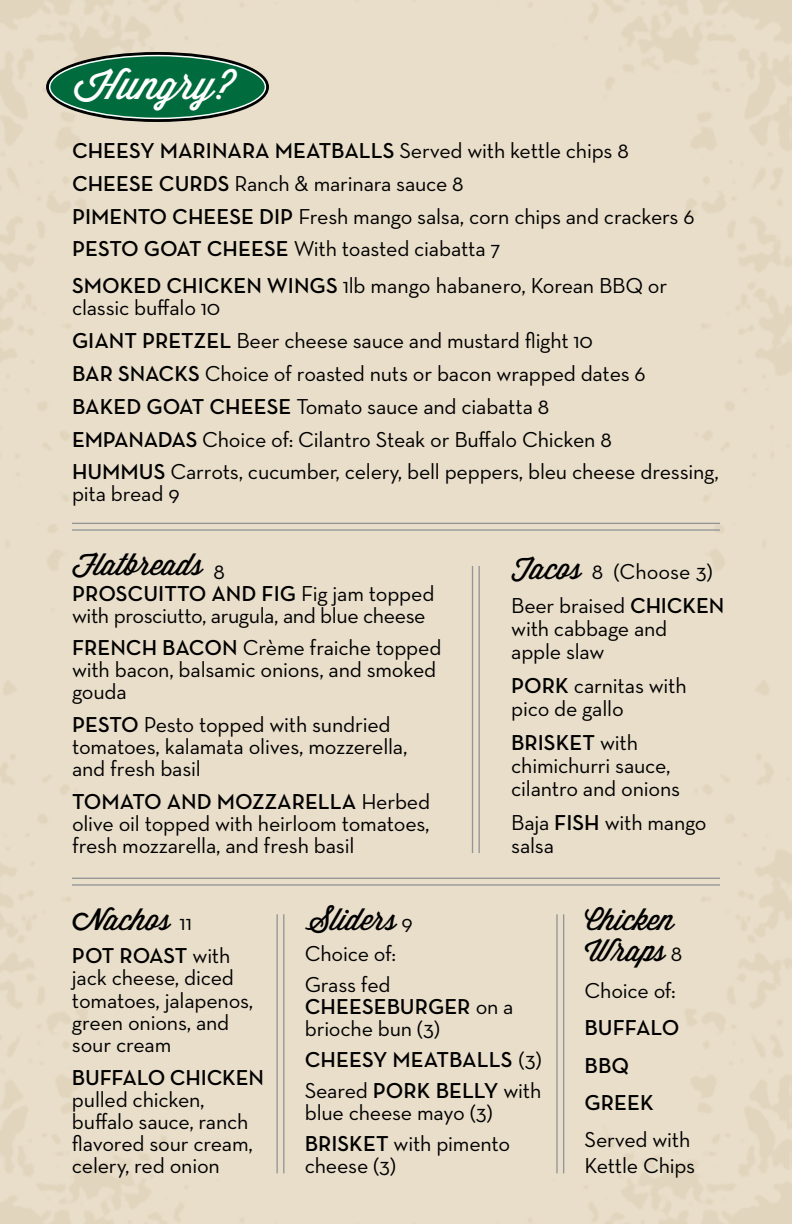
<style>
.page{position:relative;width:792px;height:1224px;background:#fff}
.page>*{position:absolute;margin:0;border:0;box-sizing:border-box;transform-origin:0 0}
.t1{font:40.8px "Wisdom Script AI";color:#fff}
.t2{font:30px/30.4px "Wisdom Script AI";color:#000}
.t3{font:22px/22px "Neutra Text";letter-spacing:-.01em;color:#000}
.t4{font:600 22px/37.2px "Neutra Text";color:#000}
.s1{font-weight:600}
.s2{font-family:"Wisdom Script AI";font-size:30px}
.s3{font-family:"Neutra Text";font-size:22px}
.s4{font-weight:400}
</style>
<div class="page">
<div style="left:0;top:0;width:791px;height:1224px;background:#e9deca"></div>
<hr style="left:791px;top:0;width:1px;height:1224px;background:#e9deca">
<div style="left:48px;top:53px;width:220px;height:68px;background:#006c3d;border-radius:50%"></div>
<div style="left:46px;top:52px;width:223px;height:70px;border:3px solid #000;border-radius:50%"></div>
<hr style="left:72px;top:878px;width:648px;height:1px;background:#939598">
<hr style="left:72px;top:884px;width:648px;height:2px;background:#939598">
<hr style="left:72px;top:523px;width:648px;height:1px;background:#939598">
<hr style="left:72px;top:529px;width:648px;height:2px;background:#939598">
<hr style="left:472px;top:566px;width:1px;height:287px;background:#939598">
<hr style="left:479px;top:566px;width:1px;height:287px;background:#939598">
<hr style="left:276px;top:914px;width:2px;height:259px;background:#939598">
<hr style="left:283px;top:914px;width:1px;height:259px;background:#939598">
<hr style="left:556px;top:914px;width:2px;height:259px;background:#939598">
<hr style="left:563px;top:914px;width:1px;height:259px;background:#939598">
<h1 class="t1" style="left:74px;top:53px;width:162px">Hungry?</h1>
<p class="t3" style="left:72px;top:134px;width:624px;line-height:32.8px"><span class="s1">CHEESY MARINARA MEATBALLS</span> Served with kettle chips 8<br><span class="s1">CHEESE CURDS</span> Ranch &amp; marinara sauce 8<br><span class="s1">PIMENTO CHEESE DIP</span> Fresh mango salsa, corn chips and crackers 6<br><span class="s1">PESTO GOAT CHEESE</span> With toasted ciabatta 7</p>
<p class="t3" style="left:72px;top:274px;width:597px"><span class="s1">SMOKED CHICKEN WINGS</span> 1lb mango habanero, Korean BBQ or classic buffalo 10</p>
<p class="t3" style="left:72px;top:324px;width:648px;line-height:32.8px"><span class="s1">GIANT PRETZEL</span> Beer cheese sauce and mustard flight 10<br><span class="s1">BAR SNACKS</span> Choice of roasted nuts or bacon wrapped dates 6<br><span class="s1">BAKED GOAT CHEESE</span> Tomato sauce and ciabatta 8<br><span class="s1">EMPANADAS</span> Choice of: Cilantro Steak or Buffalo Chicken 8<br><span class="s1">HUMMUS</span> Carrots, cucumber, celery, bell peppers, bleu cheese dressing,</p>
<p class="t3" style="left:72px;top:482px;width:109px">pita bread 9</p>
<h2 class="t2" style="left:72px;top:548px;width:154px">Flatbreads <sub>8</sub></h2>
<p class="t3" style="left:72px;top:582px;width:364px"><span class="s1">PROSCUITTO AND FIG</span> Fig jam topped with prosciutto, arugula, and blue cheese</p>
<p class="t3" style="left:72px;top:637px;width:371px"><span class="s1">FRENCH BACON</span> Crème fraiche topped with bacon, balsamic onions, and smoked gouda</p>
<p class="t3" style="left:72px;top:713px;width:337px"><span class="s1">PESTO</span> Pesto topped with sundried tomatoes, kalamata olives, mozzerella, and fresh basil</p>
<p class="t3" style="left:72px;top:790px;width:360px;text-align:justify"><span class="s1">TOMATO AND MOZZARELLA</span> Herbed olive oil topped with heirloom tomatoes, fresh mozzarella, and fresh basil</p>
<p class="t3" style="left:511px;top:554px;width:215px;line-height:34px"><span class="s2">Tacos</span> 8 (Choose 3)<br>Beer braised <span class="s1">CHICKEN</span></p>
<p class="t3" style="left:511px;top:616px;width:158px;line-height:23.2px">with cabbage and apple slaw</p>
<p class="t3" style="left:511px;top:673px;width:177px;line-height:23.2px"><span class="s1">PORK</span> carnitas with pico de gallo</p>
<p class="t3" style="left:511px;top:730px;width:170px;line-height:23.2px"><span class="s1">BRISKET</span> with chimichurri sauce, cilantro and onions</p>
<p class="t3" style="left:511px;top:811px;width:197px;line-height:23.2px">Baja <span class="s1">FISH</span> with mango salsa</p>
<h2 class="t2" style="left:72px;top:903px;width:122px">Nachos <span class="s3">11</span></h2>
<p class="t3" style="left:72px;top:944px;width:183px"><span class="s1">POT ROAST</span> with jack cheese, diced tomatoes, jalapenos, green onions, and sour cream</p>
<p class="t4" style="left:72px;top:1058px;width:194px">BUFFALO CHICKEN</p>
<p class="t3" style="left:72px;top:1088px;width:183px">pulled chicken, buffalo sauce, ranch flavored sour cream, celery, red onion</p>
<h2 class="t2" style="left:305px;top:903px;width:109px">Sliders <span class="s3">9</span></h2>
<p class="t3" style="left:305px;top:938px;width:93px;line-height:31px">Choice of:<br>Grass fed</p>
<p class="t3" style="left:305px;top:996px;width:210px"><span class="s1">CHEESEBURGER</span> on a brioche bun (3)</p>
<p class="t4" style="left:305px;top:1044px;width:238px;line-height:31px">CHEESY MEATBALLS <span class="s4">(3)<br>Seared</span> PORK BELLY <span class="s4">with</span></p>
<p class="t3" style="left:305px;top:1097px;width:207px;line-height:31px">blue cheese mayo (3)<br><span class="s1">BRISKET</span> with pimento</p>
<p class="t3" style="left:305px;top:1155px;width:93px">cheese (3)</p>
<h2 class="t2" style="left:585px;top:903px;width:99px">Chicken<br>Wraps <span class="s3">8</span></h2>
<p class="t3" style="left:585px;top:979px;width:93px">Choice of:</p>
<p class="t4" style="left:585px;top:1009px;width:96px">BUFFALO<br>BBQ<br>GREEK</p>
<p class="t3" style="left:585px;top:1126px;width:112px;line-height:26.4px">Served with<br>Kettle Chips</p>
</div>
